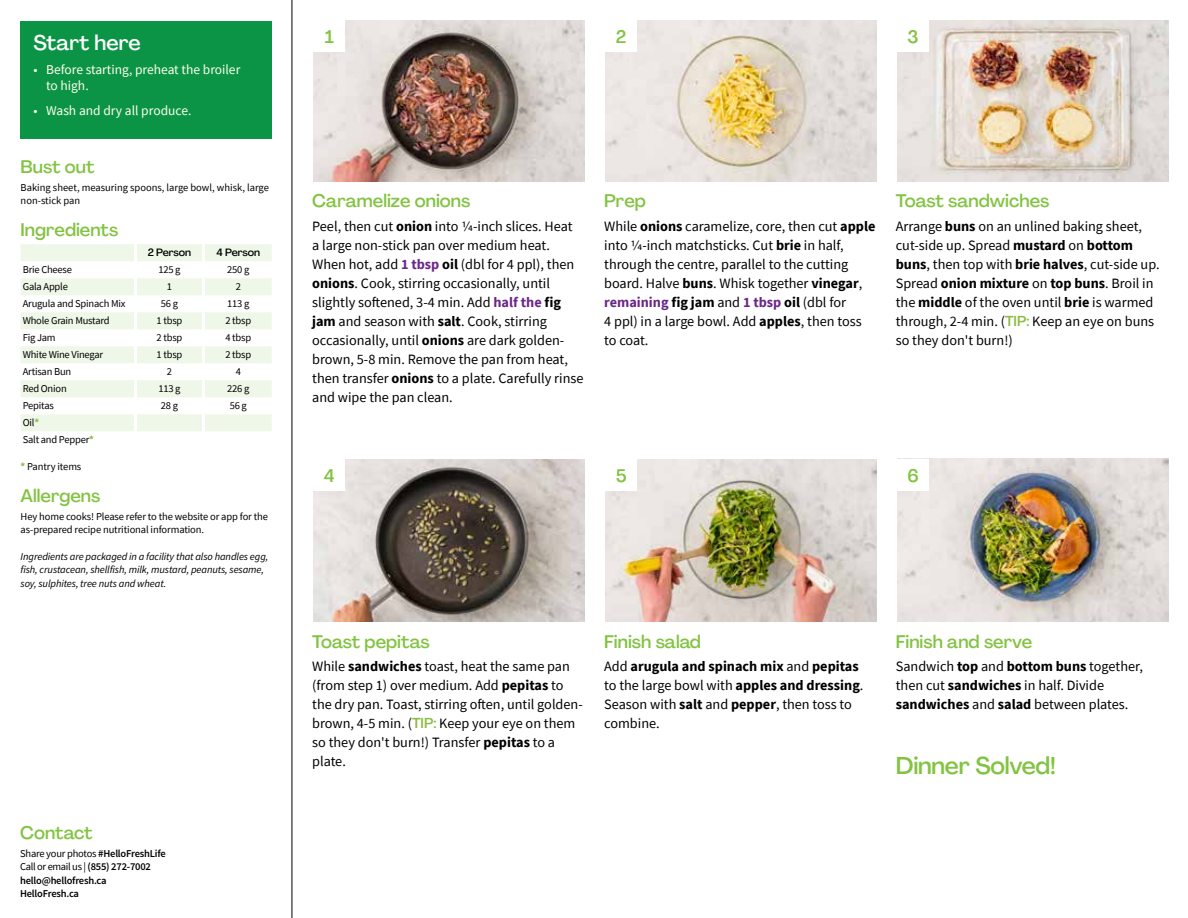
<style>
.page{position:relative;width:1188px;height:918px;background:#fff}
.page>*{position:absolute;margin:0;border:0;box-sizing:border-box;transform-origin:0 0}
.t1{font:500 24px "Agrandir";letter-spacing:-.01em;color:#82c341}
.t2{font:500 21px "Agrandir";color:#fff}
.t3{font:500 18px "Agrandir";color:#82c341}
.t4{font:14.25px/19px "Source Sans Pro";color:#000}
.t5{font:13.5px/16.2px "Source Sans Pro";color:#fffdec}
.t6{font:10.5px/17px "Source Sans Pro";letter-spacing:-.02em;color:#000}
.t7{font:italic 10.5px/13.5px "Source Sans Pro";letter-spacing:-.01em;color:#000}
.t8{font:600 10.5px/13.5px "Source Sans Pro";letter-spacing:-.02em;color:#000}
.t9{font:10.5px/13.5px "Source Sans Pro";color:#000}
.t10{font:500 10.5px "Agrandir";letter-spacing:-.01em;color:#000}
.s1{font-weight:700;color:#8cba42}
.s2{font-weight:400}
.s3{font-weight:700}
.s4{font-weight:700;color:#6c2888}
.s5{font-family:"Agrandir";font-weight:500;color:#8cba42}
</style>
<div class="page">
<hr style="left:292px;top:0;width:1px;height:918px;background:#000">
<svg style="left:21px;top:244px;width:251px;height:187px;fill:#eff7e8"></svg>
<hr style="left:134px;top:244px;width:3px;height:17px;background:#fff">
<hr style="left:202px;top:244px;width:3px;height:17px;background:#fff">
<hr style="left:134px;top:261px;width:3px;height:17px;background:#fff">
<hr style="left:202px;top:261px;width:3px;height:17px;background:#fff">
<hr style="left:134px;top:278px;width:3px;height:17px;background:#fff">
<hr style="left:202px;top:278px;width:3px;height:17px;background:#fff">
<hr style="left:134px;top:295px;width:3px;height:17px;background:#fff">
<hr style="left:202px;top:295px;width:3px;height:17px;background:#fff">
<hr style="left:134px;top:312px;width:3px;height:17px;background:#fff">
<hr style="left:202px;top:312px;width:3px;height:17px;background:#fff">
<hr style="left:134px;top:329px;width:3px;height:17px;background:#fff">
<hr style="left:202px;top:329px;width:3px;height:17px;background:#fff">
<hr style="left:134px;top:346px;width:3px;height:17px;background:#fff">
<hr style="left:202px;top:346px;width:3px;height:17px;background:#fff">
<hr style="left:134px;top:363px;width:3px;height:17px;background:#fff">
<hr style="left:202px;top:363px;width:3px;height:17px;background:#fff">
<hr style="left:134px;top:380px;width:3px;height:17px;background:#fff">
<hr style="left:202px;top:380px;width:3px;height:17px;background:#fff">
<hr style="left:134px;top:397px;width:3px;height:17px;background:#fff">
<hr style="left:202px;top:397px;width:3px;height:17px;background:#fff">
<hr style="left:134px;top:414px;width:3px;height:17px;background:#fff">
<hr style="left:202px;top:414px;width:3px;height:17px;background:#fff">
<div style="left:21px;top:21px;width:251px;height:117px;background:#0b9446"></div>
<img style="left:313px;top:459px;width:272px;height:162px">
<div style="left:313px;top:459px;width:32px;height:32px;background:#fff"></div>
<img style="left:605px;top:459px;width:272px;height:162px">
<div style="left:605px;top:459px;width:32px;height:32px;background:#fff"></div>
<img style="left:897px;top:459px;width:272px;height:162px">
<div style="left:897px;top:459px;width:32px;height:32px;background:#fff"></div>
<img style="left:313px;top:20px;width:272px;height:161px">
<div style="left:313px;top:20px;width:32px;height:32px;background:#fff"></div>
<img style="left:605px;top:20px;width:272px;height:161px">
<div style="left:605px;top:20px;width:32px;height:32px;background:#fff"></div>
<img style="left:897px;top:20px;width:272px;height:161px">
<div style="left:897px;top:20px;width:32px;height:32px;background:#fff"></div>
<h2 class="t2" style="left:33px;top:29px;width:109px">Start here</h2>
<p class="t5" style="left:46px;top:62px;width:196px;text-indent:-13px">• Before starting, preheat the broiler to high.</p>
<p class="t5" style="left:33px;top:102px;width:160px">• Wash and dry all produce.</p>
<p class="t3" style="left:21px;top:156px;width:75px">Bust out</p>
<p class="t9" style="left:21px;top:180px;width:250px">Baking sheet, measuring spoons, large bowl, whisk, large non-stick pan</p>
<p class="t3" style="left:21px;top:218px;width:99px">Ingredients</p>
<p class="t10" style="left:148px;top:246px;width:45px">2 Person</p>
<p class="t10" style="left:217px;top:246px;width:45px">4 Person</p>
<p class="t6" style="left:23px;top:261px;width:51px">Brie Cheese</p>
<p class="t6" style="left:158px;top:261px;width:24px">125 g</p>
<p class="t6" style="left:227px;top:261px;width:24px">250 g</p>
<p class="t6" style="left:23px;top:278px;width:47px">Gala Apple</p>
<p class="t6" style="left:167px;top:278px;width:7px">1</p>
<p class="t6" style="left:236px;top:278px;width:7px">2</p>
<p class="t6" style="left:23px;top:295px;width:104px">Arugula and Spinach Mix</p>
<p class="t6" style="left:161px;top:295px;width:19px">56 g</p>
<p class="t6" style="left:227px;top:295px;width:24px">113 g</p>
<p class="t6" style="left:23px;top:312px;width:88px">Whole Grain Mustard</p>
<p class="t6" style="left:157px;top:312px;width:27px">1 tbsp</p>
<p class="t6" style="left:225px;top:312px;width:27px">2 tbsp</p>
<p class="t6" style="left:23px;top:329px;width:34px">Fig Jam</p>
<p class="t6" style="left:157px;top:329px;width:27px">2 tbsp</p>
<p class="t6" style="left:225px;top:329px;width:27px">4 tbsp</p>
<p class="t6" style="left:23px;top:346px;width:82px">White Wine Vinegar</p>
<p class="t6" style="left:157px;top:346px;width:27px">1 tbsp</p>
<p class="t6" style="left:225px;top:346px;width:27px">2 tbsp</p>
<p class="t6" style="left:23px;top:363px;width:50px">Artisan Bun</p>
<p class="t6" style="left:167px;top:363px;width:7px">2</p>
<p class="t6" style="left:236px;top:363px;width:7px">4</p>
<p class="t6" style="left:23px;top:380px;width:46px">Red Onion</p>
<p class="t6" style="left:158px;top:380px;width:24px">113 g</p>
<p class="t6" style="left:227px;top:380px;width:24px">226 g</p>
<p class="t6" style="left:23px;top:397px;width:33px">Pepitas</p>
<p class="t6" style="left:161px;top:397px;width:19px">28 g</p>
<p class="t6" style="left:230px;top:397px;width:19px">56 g</p>
<p class="t6" style="left:23px;top:414px;width:73px">Oil<span class="s1">*<br></span>Salt and Pepper<span class="s1">*</span></p>
<p class="t6" style="left:21px;top:458px;width:62px"><span class="s1">*</span> Pantry items</p>
<p class="t3" style="left:21px;top:484px;width:81px">Allergens</p>
<p class="t6" style="left:21px;top:509px;width:249px;line-height:13.5px">Hey home cooks! Please refer to the website or app for the as-prepared recipe nutritional information.</p>
<p class="t7" style="left:21px;top:550px;width:249px">Ingredients are packaged in a facility that also handles egg, fish, crustacean, shellfish, milk, mustard, peanuts, sesame, soy, sulphites, tree nuts and wheat.</p>
<p class="t3" style="left:20px;top:822px;width:74px">Contact</p>
<p class="t8" style="left:20px;top:847px;width:147px"><span class="s2">Share your photos</span> #HelloFreshLife<br><span class="s2">Call or email us |</span> (855) 272-7002 hello@hellofresh.ca<br>HelloFresh.ca</p>
<p class="t3" style="left:325px;top:26px;width:11px">1</p>
<p class="t3" style="left:616px;top:25px;width:12px">2</p>
<p class="t3" style="left:908px;top:25px;width:13px">3</p>
<p class="t3" style="left:312px;top:190px;width:160px">Caramelize onions</p>
<p class="t4" style="left:312px;top:216px;width:273px">Peel, then cut <span class="s3">onion</span> into 1/4-inch slices. Heat<br>a large non-stick pan over medium heat.<br>When hot, add <span class="s4">1 tbsp</span> <span class="s3">oil</span> (dbl for 4 ppl), then <span class="s3">onions</span>. Cook, stirring occasionally, until slightly softened, 3-4 min. Add <span class="s4">half the</span> <span class="s3">fig jam</span> and season with <span class="s3">salt</span>. Cook, stirring occasionally, until <span class="s3">onions</span> are dark golden&shy;brown, 5-8 min. Remove the pan from heat, then transfer <span class="s3">onions</span> to a plate. Carefully rinse and wipe the pan clean.</p>
<p class="t3" style="left:604px;top:190px;width:43px">Prep</p>
<p class="t4" style="left:604px;top:216px;width:273px">While <span class="s3">onions</span> caramelize, core, then cut <span class="s3">apple </span>into 1/4-inch matchsticks. Cut <span class="s3">brie</span> in half, through the centre, parallel to the cutting board. Halve <span class="s3">buns</span>. Whisk together <span class="s3">vinegar</span>, <span class="s4">remaining</span> <span class="s3">fig jam</span> and <span class="s4">1 tbsp</span> <span class="s3">oil</span> (dbl for<br>4 ppl) in a large bowl. Add <span class="s3">apples</span>, then toss to coat.</p>
<p class="t3" style="left:896px;top:190px;width:155px">Toast sandwiches</p>
<p class="t4" style="left:896px;top:216px;width:265px">Arrange <span class="s3">buns</span> on an unlined baking sheet, cut-side up. Spread <span class="s3">mustard</span> on <span class="s3">bottom buns</span>, then top with <span class="s3">brie halves</span>, cut-side up.<br>Spread <span class="s3">onion mixture</span> on <span class="s3">top buns</span>. Broil in the <span class="s3">middle</span> of the oven until <span class="s3">brie</span> is warmed through, 2-4 min. (<span class="s5">TIP:</span> Keep an eye on buns so they don't burn!)</p>
<p class="t3" style="left:324px;top:465px;width:12px">4</p>
<p class="t3" style="left:616px;top:465px;width:12px">5</p>
<p class="t3" style="left:907px;top:464px;width:13px">6</p>
<p class="t3" style="left:312px;top:630px;width:119px">Toast pepitas</p>
<p class="t4" style="left:312px;top:657px;width:272px">While <span class="s3">sandwiches</span> toast, heat the same pan (from step 1) over medium. Add <span class="s3">pepitas</span> to the dry pan. Toast, stirring often, until golden&shy;brown, 4-5 min. (<span class="s5">TIP:</span> Keep your eye on them so they don't burn!) Transfer <span class="s3">pepitas</span> to a plate.</p>
<p class="t3" style="left:604px;top:630px;width:98px">Finish salad</p>
<p class="t4" style="left:604px;top:657px;width:261px">Add <span class="s3">arugula and spinach mix</span> and <span class="s3">pepitas </span>to the large bowl with <span class="s3">apples and dressing</span>.<br>Season with <span class="s3">salt</span> and <span class="s3">pepper</span>, then toss to combine.</p>
<p class="t3" style="left:896px;top:630px;width:138px">Finish and serve</p>
<p class="t4" style="left:896px;top:657px;width:249px">Sandwich <span class="s3">top</span> and <span class="s3">bottom buns</span> together, then cut <span class="s3">sandwiches</span> in half. Divide <span class="s3">sandwiches</span> and <span class="s3">salad</span> between plates.</p>
<h1 class="t1" style="left:896px;top:751px;width:162px">Dinner Solved!</h1>
</div>
